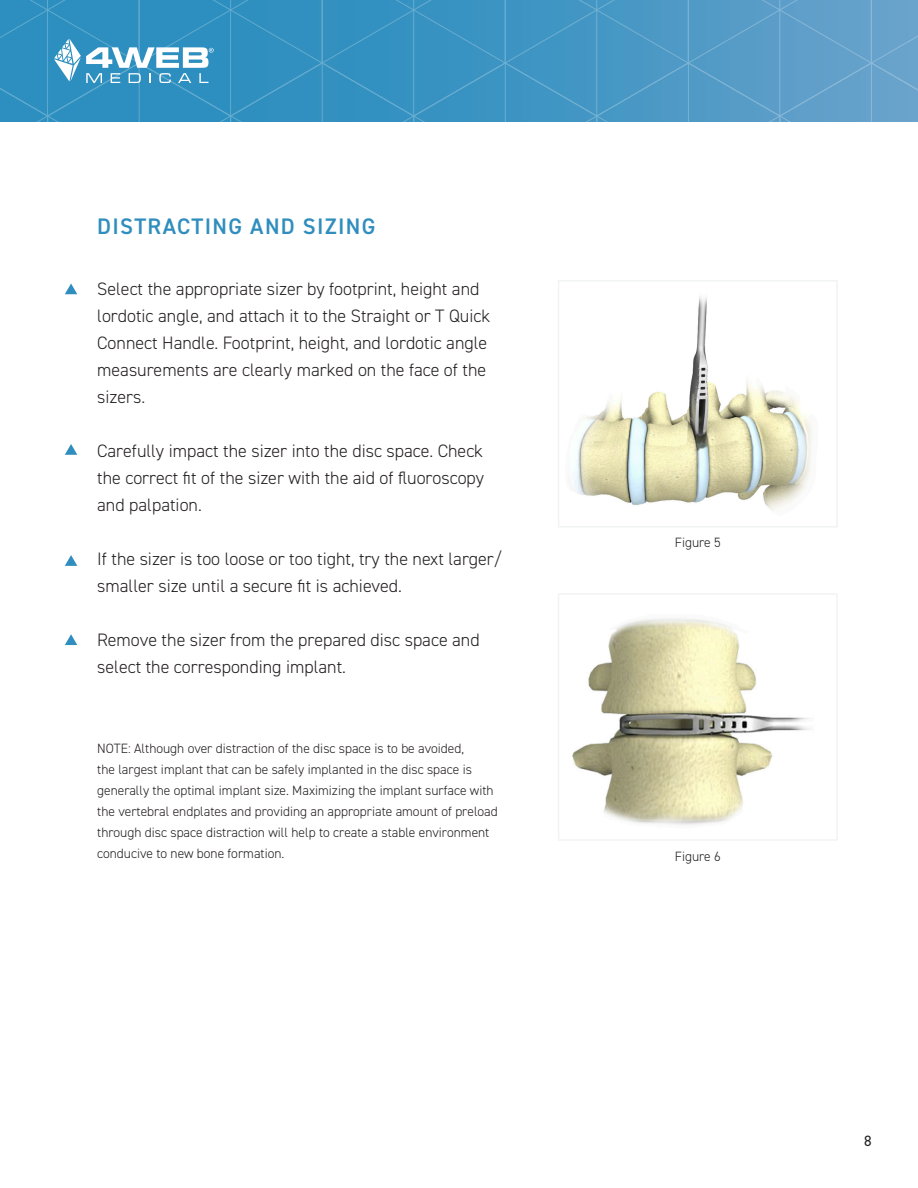
<style>
.page{position:relative;width:918px;height:1188px;background:#fff}
.page>*{position:absolute;margin:0;border:0;box-sizing:border-box;transform-origin:0 0}
.t1{font:600 22.5px "DIN2014";letter-spacing:.06em;color:#308ebe}
.t2{font:300 18px/27px "DIN2014";color:#231f20}
.t3{font:15px "DIN2014";color:#231f20}
.t4{font:300 13.5px/21px "DIN2014";color:#231f20}
</style>
<div class="page">
<svg style="left:0;top:0;width:918px;height:122px;background:#4397c4"></svg>
<img style="left:571px;top:296px;width:241px;height:215px">
<div style="left:558px;top:280px;width:280px;height:248px;border:2px solid #f2f3f4"></div>
<img style="left:572px;top:618px;width:238px;height:207px">
<svg style="left:65px;top:283px;width:12px;height:11px"></svg>
<svg style="left:65px;top:444px;width:12px;height:11px"></svg>
<svg style="left:65px;top:555px;width:12px;height:11px"></svg>
<svg style="left:65px;top:634px;width:12px;height:11px"></svg>
<p class="t1" style="left:97px;top:211px;width:280px">DISTRACTING AND SIZING</p>
<p class="t2" style="left:97px;top:275px;width:394px">Select the appropriate sizer by footprint, height and lordotic angle, and attach it to the Straight or T Quick Connect Handle. Footprint, height, and lordotic angle measurements are clearly marked on the face of the sizers.</p>
<p class="t2" style="left:97px;top:437px;width:388px;text-align:justify">Carefully impact the sizer into the disc space. Check the correct fit of the sizer with the aid of fluoroscopy and palpation.</p>
<p class="t2" style="left:97px;top:545px;width:407px">If the sizer is too loose or too tight, try the next larger/ smaller size until a secure fit is achieved.</p>
<p class="t2" style="left:97px;top:626px;width:384px">Remove the sizer from the prepared disc space and select the corresponding implant.</p>
<p class="t4" style="left:97px;top:738px;width:402px">NOTE: Although over distraction of the disc space is to be avoided,<br>the largest implant that can be safely implanted in the disc space is generally the optimal implant size. Maximizing the implant surface with the vertebral endplates and providing an appropriate amount of preload through disc space distraction will help to create a stable environment conducive to new bone formation.</p>
<p class="t4" style="left:675px;top:532px;width:48px">Figure 5</p>
<p class="t4" style="left:675px;top:845px;width:48px">Figure 6</p>
<p class="t3" style="left:864px;top:1131px;width:9px">8</p>
</div>
